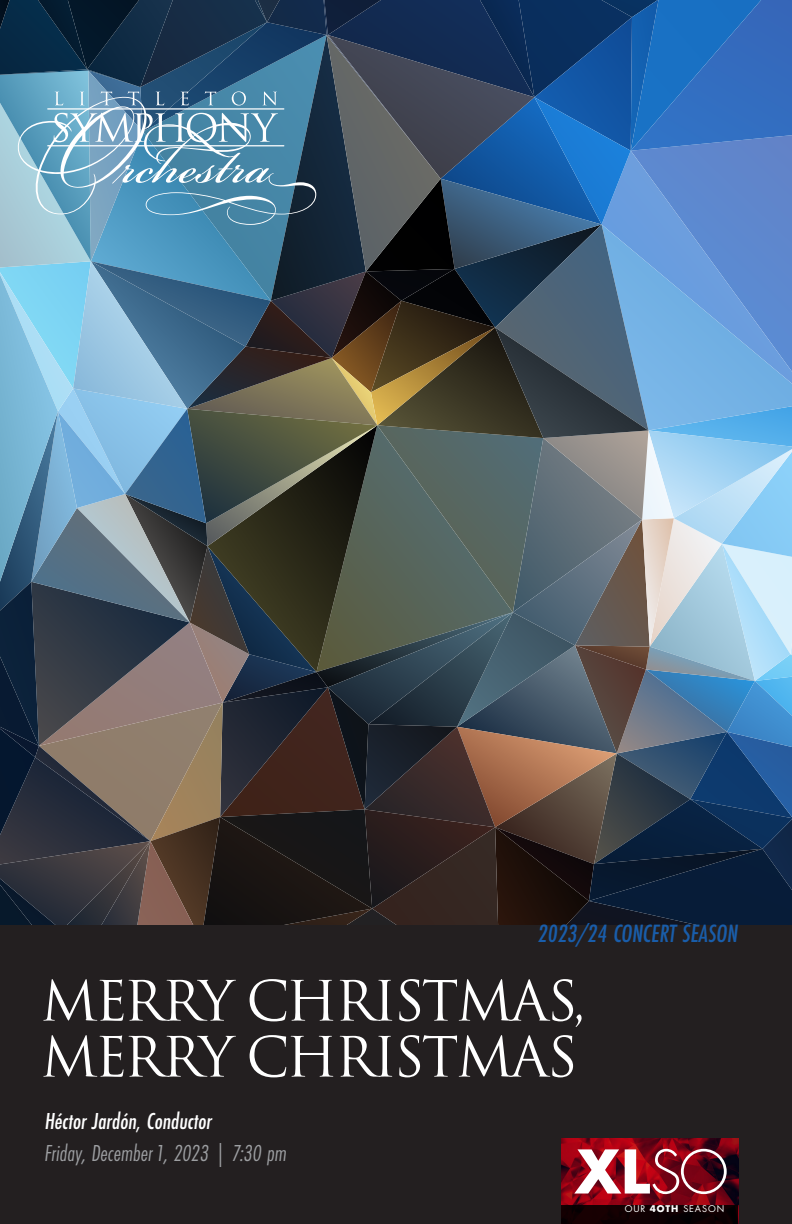
<style>
.page{position:relative;width:792px;height:1224px;background:#fff}
.page>*{position:absolute;margin:0;border:0;box-sizing:border-box;transform-origin:0 0}
.t1{font:700 58.6px "Futura Std";color:#fff}
.t2{font:54px "Trajan Pro 3";letter-spacing:-.05em;color:#fff}
.t3{font:italic 500 26px "Futura PT Cond";color:#195daa}
.t4{font:italic 24px "Futura PT Cond";color:#9d9fa2}
.t5{font:italic 500 24px "Futura PT Cond";color:#fff}
.t6{font:700 9px "Futura Std";color:#fff}
.t7{font:9px "Futura Std";letter-spacing:.1em;color:#fff}
.s1{font-weight:300}
.s2{font-weight:400}
</style>
<div class="page">
<div style="left:0;top:925px;width:792px;height:299px;background:#231f20"></div>
<img style="left:0;top:0;width:792px;height:925px">
<img style="left:562px;top:1138px;width:176px;height:67px">
<div style="left:562px;top:1205px;width:176px;height:19px;background:#100002"></div>
<p class="t3" style="left:538px;top:918px;width:202px">2023/24 CONCERT SEASON</p>
<p class="t2" style="left:41px;top:964px;width:547px">MERRY CHRISTMAS,</p>
<p class="t2" style="left:41px;top:1020px;width:539px">MERRY CHRISTMAS</p>
<p class="t5" style="left:45px;top:1106px;width:169px">Héctor Jardón, Conductor</p>
<p class="t4" style="left:45px;top:1139px;width:243px">Friday, December1, 2023 | 7:30 pm</p>
<p class="t1" style="left:575px;top:1133px;width:155px">XL<span class="s1">SO</span></p>
<p class="t6" style="left:625px;top:1203px;width:55px"><span class="s2">OUR</span> 4OTH</p>
<p class="t7" style="left:683px;top:1203px;width:42px">SEASON</p>
</div>
